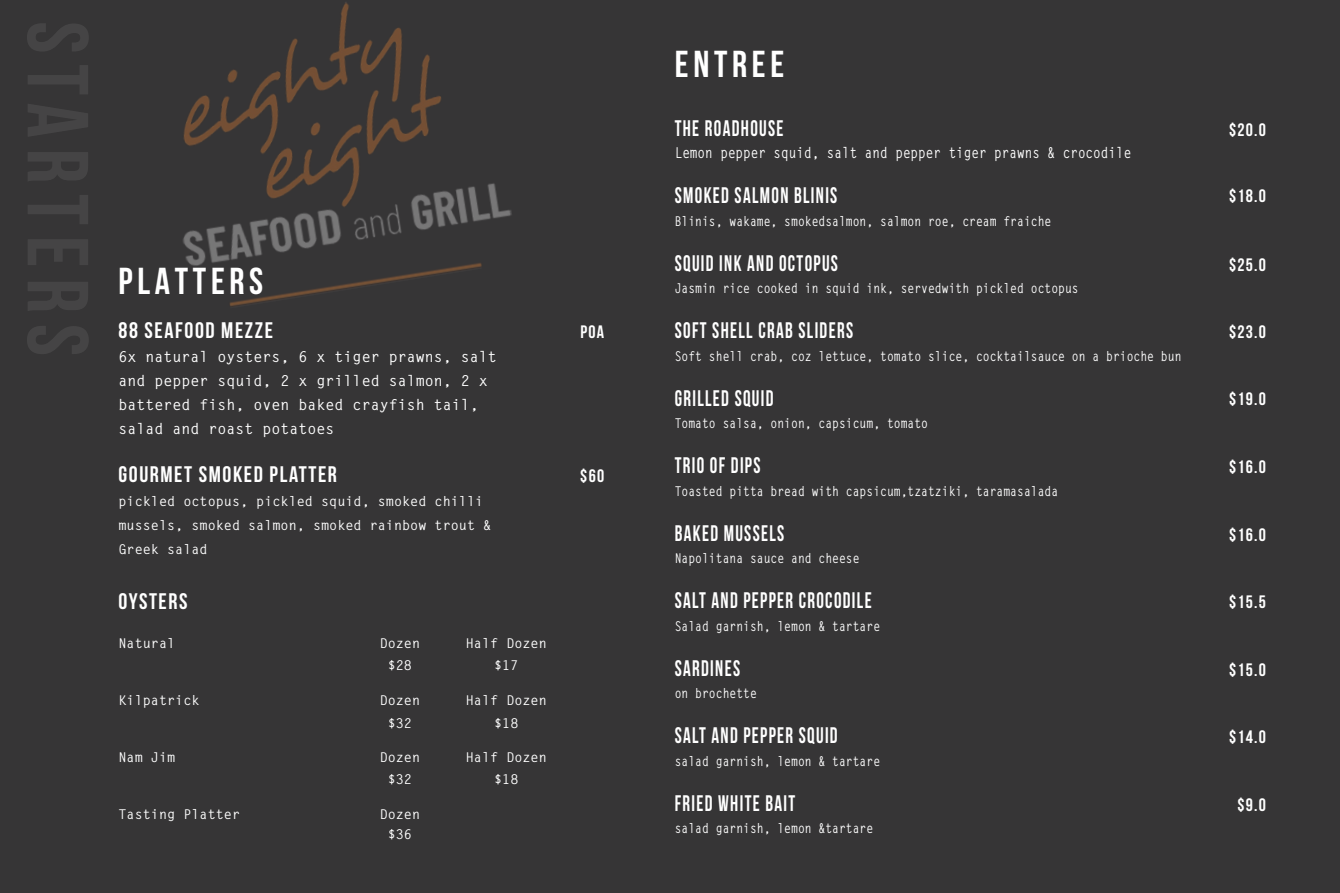
<style>
.page{position:relative;width:1340px;height:893px;background:#fff}
.page>*{position:absolute;margin:0;border:0;box-sizing:border-box;transform-origin:0 0}
.t1{font:700 37.5px "Bebas Neue";letter-spacing:.125em;color:#fff}
.t2{font:700 22.5px "Bebas Neue";letter-spacing:.07em;color:#fff;scale:.85 1}
.t3{font:700 22.5px "Bebas Neue";letter-spacing:.07em;color:#fff}
.t4{font:700 18px "Bebas Neue";letter-spacing:.07em;color:#fff}
.t5{font:700 15px/24px "Letter Gothic Std";color:#fff}
.t6{font:700 15px "Letter Gothic Std";color:#fff;scale:.85 1}
.t7{font:700 13.5px "Letter Gothic Std";color:#fff;scale:.85 1}
.t8{font:700 13.5px/24px "Letter Gothic Std";color:#fff}
</style>
<div class="page">
<div style="left:0;top:0;width:1339px;height:893px;background:#363536"></div>
<img style="left:183px;top:2px;width:329px;height:304px">
<p class="t1" style="left:118px;top:261px;width:146px">PLATTERS</p>
<p class="t3" style="left:118px;top:318px;width:156px">88 SEAFOOD MEZZE</p>
<p class="t5" style="left:118px;top:345px;width:380px">6x natural oysters, 6 x tiger prawns, salt and pepper squid, 2 x grilled salmon, 2 x battered fish, oven baked crayfish tail, salad and roast potatoes</p>
<p class="t3" style="left:118px;top:462px;width:220px">GOURMET SMOKED PLATTER</p>
<p class="t8" style="left:118px;top:489px;width:374px">pickled octopus, pickled squid, smoked chilli mussels, smoked salmon, smoked rainbow trout &amp;<br>Greek salad</p>
<p class="t3" style="left:118px;top:589px;width:70px">OYSTERS</p>
<p class="t8" style="left:118px;top:631px;width:58px">Natural</p>
<p class="t8" style="left:380px;top:631px;width:42px">Dozen</p>
<p class="t8" style="left:466px;top:631px;width:82px">Half Dozen</p>
<p class="t8" style="left:388px;top:653px;width:26px">$28</p>
<p class="t8" style="left:494px;top:653px;width:26px">$17</p>
<p class="t8" style="left:118px;top:688px;width:82px">Kilpatrick</p>
<p class="t8" style="left:380px;top:688px;width:42px">Dozen</p>
<p class="t8" style="left:466px;top:688px;width:82px">Half Dozen</p>
<p class="t8" style="left:388px;top:712px;width:26px">$32</p>
<p class="t8" style="left:494px;top:712px;width:26px">$18</p>
<p class="t8" style="left:118px;top:745px;width:58px">Nam Jim</p>
<p class="t8" style="left:380px;top:745px;width:42px">Dozen</p>
<p class="t8" style="left:466px;top:745px;width:82px">Half Dozen</p>
<p class="t8" style="left:388px;top:767px;width:26px">$32</p>
<p class="t8" style="left:494px;top:767px;width:26px">$18</p>
<p class="t8" style="left:118px;top:802px;width:123px">Tasting Platter</p>
<p class="t8" style="left:380px;top:803px;width:42px">Dozen</p>
<p class="t8" style="left:388px;top:822px;width:26px">$36</p>
<p class="t4" style="left:580px;top:322px;width:25px">POA</p>
<p class="t4" style="left:580px;top:466px;width:25px">$60</p>
<p class="t1" style="left:675px;top:43px;width:111px">ENTREE</p>
<p class="t2" style="left:674px;top:115px;width:129px">THE ROADHOUSE</p>
<p class="t6" style="left:674px;top:143px;width:538px">Lemon pepper squid, salt and pepper tiger prawns &amp; crocodile</p>
<p class="t2" style="left:674px;top:183px;width:193px">SMOKED SALMON BLINIS</p>
<p class="t7" style="left:674px;top:212px;width:444px">Blinis, wakame, smokedsalmon, salmon roe, cream fraiche</p>
<p class="t2" style="left:674px;top:250px;width:194px">SQUID INK AND OCTOPUS</p>
<p class="t7" style="left:674px;top:280px;width:477px">Jasmin rice cooked in squid ink, servedwith pickled octopus</p>
<p class="t2" style="left:674px;top:318px;width:211px">SOFT SHELL CRAB SLIDERS</p>
<p class="t7" style="left:674px;top:347px;width:597px">Soft shell crab, coz lettuce, tomato slice, cocktailsauce on a brioche bun</p>
<p class="t2" style="left:674px;top:385px;width:118px">GRILLED SQUID</p>
<p class="t7" style="left:674px;top:415px;width:299px">Tomato salsa, onion, capsicum, tomato</p>
<p class="t2" style="left:674px;top:453px;width:102px">TRIO OF DIPS</p>
<p class="t7" style="left:674px;top:482px;width:452px">Toasted pitta bread with capsicum,tzatziki, taramasalada</p>
<p class="t2" style="left:674px;top:520px;width:130px">BAKED MUSSELS</p>
<p class="t7" style="left:674px;top:550px;width:219px">Napolitana sauce and cheese</p>
<p class="t2" style="left:674px;top:588px;width:233px">SALT AND PEPPER CROCODILE</p>
<p class="t7" style="left:674px;top:617px;width:243px">Salad garnish, lemon &amp; tartare</p>
<p class="t2" style="left:674px;top:655px;width:78px">SARDINES</p>
<p class="t7" style="left:674px;top:685px;width:98px">on brochette</p>
<p class="t2" style="left:674px;top:723px;width:193px">SALT AND PEPPER SQUID</p>
<p class="t7" style="left:674px;top:752px;width:243px">salad garnish, lemon &amp; tartare</p>
<p class="t2" style="left:674px;top:790px;width:143px">FRIED WHITE BAIT</p>
<p class="t7" style="left:674px;top:820px;width:235px">salad garnish, lemon &amp;tartare</p>
<p class="t4" style="left:1228px;top:120px;width:38px">$20.0</p>
<p class="t4" style="left:1228px;top:186px;width:38px">$18.0</p>
<p class="t4" style="left:1228px;top:255px;width:38px">$25.0</p>
<p class="t4" style="left:1228px;top:322px;width:38px">$23.0</p>
<p class="t4" style="left:1228px;top:389px;width:38px">$19.0</p>
<p class="t4" style="left:1228px;top:457px;width:38px">$16.0</p>
<p class="t4" style="left:1228px;top:525px;width:38px">$16.0</p>
<p class="t4" style="left:1228px;top:592px;width:38px">$15.5</p>
<p class="t4" style="left:1228px;top:660px;width:38px">$15.0</p>
<p class="t4" style="left:1228px;top:727px;width:38px">$14.0</p>
<p class="t4" style="left:1237px;top:795px;width:30px">$9.0</p>
</div>
